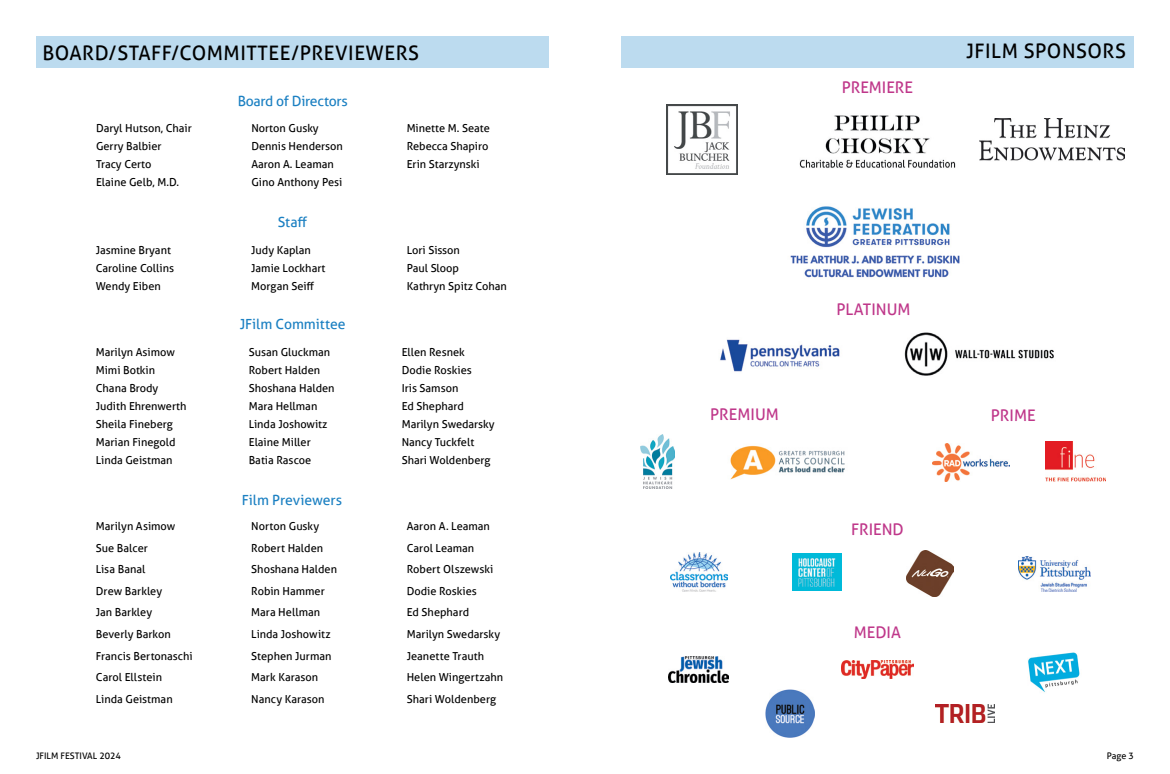
<style>
.page{position:relative;width:1170px;height:774px;background:#fff}
.page>*{position:absolute;margin:0;border:0;box-sizing:border-box;transform-origin:0 0}
.Header_Right{font:20px "Aller";letter-spacing:.025em;color:#000}
.Sponsors_revised{font:16px "Aller";color:#bf378a}
.Page_Header_Left{font:14px "Aller";letter-spacing:-.015em;color:#1b80c2}
.Sponsors_revised-2{font:14px "Aller";letter-spacing:-.005em;color:#1b80c2}
.Donors{font:11px "Aller";color:#000}
.Sponsors_revised-3{font:11px "Aller";color:#000}
.t1{font:9px "Aller";color:#000}
</style>
<div class="page">
<div style="left:37px;top:36px;width:512px;height:31px;background:#bcdbef"></div>
<div style="left:621px;top:36px;width:513px;height:31px;background:#bcdbef"></div>
<img style="left:666px;top:104px;width:72px;height:71px">
<img style="left:799px;top:115px;width:157px;height:53px">
<img style="left:979px;top:119px;width:146px;height:42px">
<img style="left:790px;top:206px;width:170px;height:72px">
<img style="left:720px;top:339px;width:120px;height:33px">
<img style="left:640px;top:435px;width:35px;height:54px">
<img style="left:730px;top:445px;width:115px;height:35px">
<img style="left:1045px;top:442px;width:61px;height:40px">
<img style="left:933px;top:443px;width:76px;height:38px">
<img style="left:907px;top:550px;width:46px;height:47px">
<img style="left:793px;top:554px;width:49px;height:37px">
<img style="left:1018px;top:557px;width:73px;height:34px">
<img style="left:766px;top:689px;width:48px;height:49px">
<img style="left:842px;top:660px;width:71px;height:19px">
<img style="left:935px;top:704px;width:60px;height:19px">
<img style="left:1028px;top:652px;width:52px;height:40px">
<img style="left:669px;top:657px;width:59px;height:25px">
<img style="left:904px;top:332px;width:150px;height:44px">
<img style="left:670px;top:553px;width:58px;height:38px">
<p class="Header_Right" style="left:42px;top:40px;width:378px">BOARD/STAFF/COMMITTEE/PREVIEWERS</p>
<p class="Header_Right" style="left:966px;top:39px;width:161px">JFILM SPONSORS</p>
<p class="Sponsors_revised" style="left:842px;top:78px;width:73px">PREMIERE</p>
<p class="Donors" style="left:96px;top:121px;width:97px">Daryl Hutson, Chair</p>
<p class="Donors" style="left:96px;top:139px;width:67px">Gerry Balbier</p>
<p class="Donors" style="left:96px;top:157px;width:57px">Tracy Certo</p>
<p class="Donors" style="left:96px;top:175px;width:85px">Elaine Gelb, M.D.</p>
<p class="Donors" style="left:96px;top:243px;width:77px">Jasmine Bryant</p>
<p class="Donors" style="left:96px;top:261px;width:80px">Caroline Collins</p>
<p class="Donors" style="left:96px;top:279px;width:67px">Wendy Eiben</p>
<p class="Donors" style="left:96px;top:345px;width:81px">Marilyn Asimow</p>
<p class="Donors" style="left:96px;top:363px;width:61px">Mimi Botkin</p>
<p class="Donors" style="left:96px;top:381px;width:64px">Chana Brody</p>
<p class="Donors" style="left:96px;top:399px;width:92px">Judith Ehrenwerth</p>
<p class="Donors" style="left:96px;top:417px;width:79px">Sheila Fineberg</p>
<p class="Donors" style="left:96px;top:435px;width:81px">Marian Finegold</p>
<p class="Donors" style="left:96px;top:453px;width:78px">Linda Geistman</p>
<p class="Sponsors_revised-3" style="left:96px;top:519px;width:81px">Marilyn Asimow</p>
<p class="Sponsors_revised-3" style="left:96px;top:541px;width:54px">Sue Balcer</p>
<p class="Sponsors_revised-3" style="left:96px;top:563px;width:51px">Lisa Banal</p>
<p class="Sponsors_revised-3" style="left:96px;top:584px;width:68px">Drew Barkley</p>
<p class="Sponsors_revised-3" style="left:96px;top:606px;width:58px">Jan Barkley</p>
<p class="Sponsors_revised-3" style="left:96px;top:627px;width:76px">Beverly Barkon</p>
<p class="Sponsors_revised-3" style="left:96px;top:649px;width:98px">Francis Bertonaschi</p>
<p class="Sponsors_revised-3" style="left:96px;top:671px;width:68px">Carol Ellstein</p>
<p class="Sponsors_revised-3" style="left:96px;top:692px;width:78px">Linda Geistman</p>
<p class="Page_Header_Left" style="left:238px;top:92px;width:112px">Board of Directors</p>
<p class="Donors" style="left:251px;top:121px;width:69px">Norton Gusky</p>
<p class="Donors" style="left:251px;top:139px;width:93px">Dennis Henderson</p>
<p class="Donors" style="left:251px;top:157px;width:84px">Aaron A. Leaman</p>
<p class="Donors" style="left:251px;top:175px;width:92px">Gino Anthony Pesi</p>
<p class="Sponsors_revised-2" style="left:278px;top:213px;width:31px">Staff</p>
<p class="Donors" style="left:251px;top:243px;width:61px">Judy Kaplan</p>
<p class="Donors" style="left:251px;top:261px;width:76px">Jamie Lockhart</p>
<p class="Donors" style="left:251px;top:279px;width:65px">Morgan Seiff</p>
<p class="Page_Header_Left" style="left:240px;top:316px;width:107px">JFilm Committee</p>
<p class="Donors" style="left:249px;top:345px;width:83px">Susan Gluckman</p>
<p class="Donors" style="left:249px;top:363px;width:73px">Robert Halden</p>
<p class="Donors" style="left:249px;top:381px;width:87px">Shoshana Halden</p>
<p class="Donors" style="left:249px;top:399px;width:70px">Mara Hellman</p>
<p class="Donors" style="left:249px;top:417px;width:80px">Linda Joshowitz</p>
<p class="Donors" style="left:249px;top:435px;width:64px">Elaine Miller</p>
<p class="Donors" style="left:249px;top:453px;width:64px">Batia Rascoe</p>
<p class="Sponsors_revised-2" style="left:242px;top:491px;width:102px">Film Previewers</p>
<p class="Sponsors_revised-3" style="left:251px;top:519px;width:70px">Norton Gusky</p>
<p class="Sponsors_revised-3" style="left:251px;top:541px;width:73px">Robert Halden</p>
<p class="Sponsors_revised-3" style="left:251px;top:563px;width:87px">Shoshana Halden</p>
<p class="Sponsors_revised-3" style="left:251px;top:584px;width:75px">Robin Hammer</p>
<p class="Sponsors_revised-3" style="left:251px;top:606px;width:70px">Mara Hellman</p>
<p class="Sponsors_revised-3" style="left:251px;top:627px;width:81px">Linda Joshowitz</p>
<p class="Sponsors_revised-3" style="left:251px;top:649px;width:82px">Stephen Jurman</p>
<p class="Sponsors_revised-3" style="left:251px;top:671px;width:68px">Mark Karason</p>
<p class="Sponsors_revised-3" style="left:251px;top:692px;width:75px">Nancy Karason</p>
<p class="Donors" style="left:407px;top:121px;width:85px">Minette M. Seate</p>
<p class="Donors" style="left:407px;top:139px;width:83px">Rebecca Shapiro</p>
<p class="Donors" style="left:407px;top:157px;width:75px">Erin Starzynski</p>
<p class="Donors" style="left:407px;top:243px;width:55px">Lori Sisson</p>
<p class="Donors" style="left:407px;top:261px;width:54px">Paul Sloop</p>
<p class="Donors" style="left:407px;top:279px;width:102px">Kathryn Spitz Cohan</p>
<p class="Donors" style="left:402px;top:345px;width:65px">Ellen Resnek</p>
<p class="Donors" style="left:402px;top:363px;width:72px">Dodie Roskies</p>
<p class="Donors" style="left:402px;top:381px;width:58px">Iris Samson</p>
<p class="Donors" style="left:402px;top:399px;width:64px">Ed Shephard</p>
<p class="Donors" style="left:402px;top:417px;width:95px">Marilyn Swedarsky</p>
<p class="Donors" style="left:402px;top:435px;width:74px">Nancy Tuckfelt</p>
<p class="Donors" style="left:402px;top:453px;width:90px">Shari Woldenberg</p>
<p class="Sponsors_revised-3" style="left:407px;top:519px;width:85px">Aaron A. Leaman</p>
<p class="Sponsors_revised-3" style="left:407px;top:541px;width:69px">Carol Leaman</p>
<p class="Sponsors_revised-3" style="left:407px;top:563px;width:88px">Robert Olszewski</p>
<p class="Sponsors_revised-3" style="left:407px;top:584px;width:72px">Dodie Roskies</p>
<p class="Sponsors_revised-3" style="left:407px;top:606px;width:64px">Ed Shephard</p>
<p class="Sponsors_revised-3" style="left:407px;top:627px;width:95px">Marilyn Swedarsky</p>
<p class="Sponsors_revised-3" style="left:407px;top:649px;width:79px">Jeanette Trauth</p>
<p class="Sponsors_revised-3" style="left:407px;top:671px;width:98px">Helen Wingertzahn</p>
<p class="Sponsors_revised-3" style="left:407px;top:692px;width:91px">Shari Woldenberg</p>
<p class="Sponsors_revised" style="left:710px;top:405px;width:70px">PREMIUM</p>
<p class="Sponsors_revised" style="left:836px;top:300px;width:76px">PLATINUM</p>
<p class="Sponsors_revised" style="left:851px;top:519px;width:54px">FRIEND</p>
<p class="Sponsors_revised" style="left:854px;top:622px;width:49px">MEDIA</p>
<p class="Sponsors_revised" style="left:991px;top:405px;width:46px">PRIME</p>
<p class="t1" style="left:36px;top:751px;width:87px">JFILM FESTIVAL 2024</p>
<p class="t1" style="left:1107px;top:751px;width:29px">Page 3</p>
</div>
